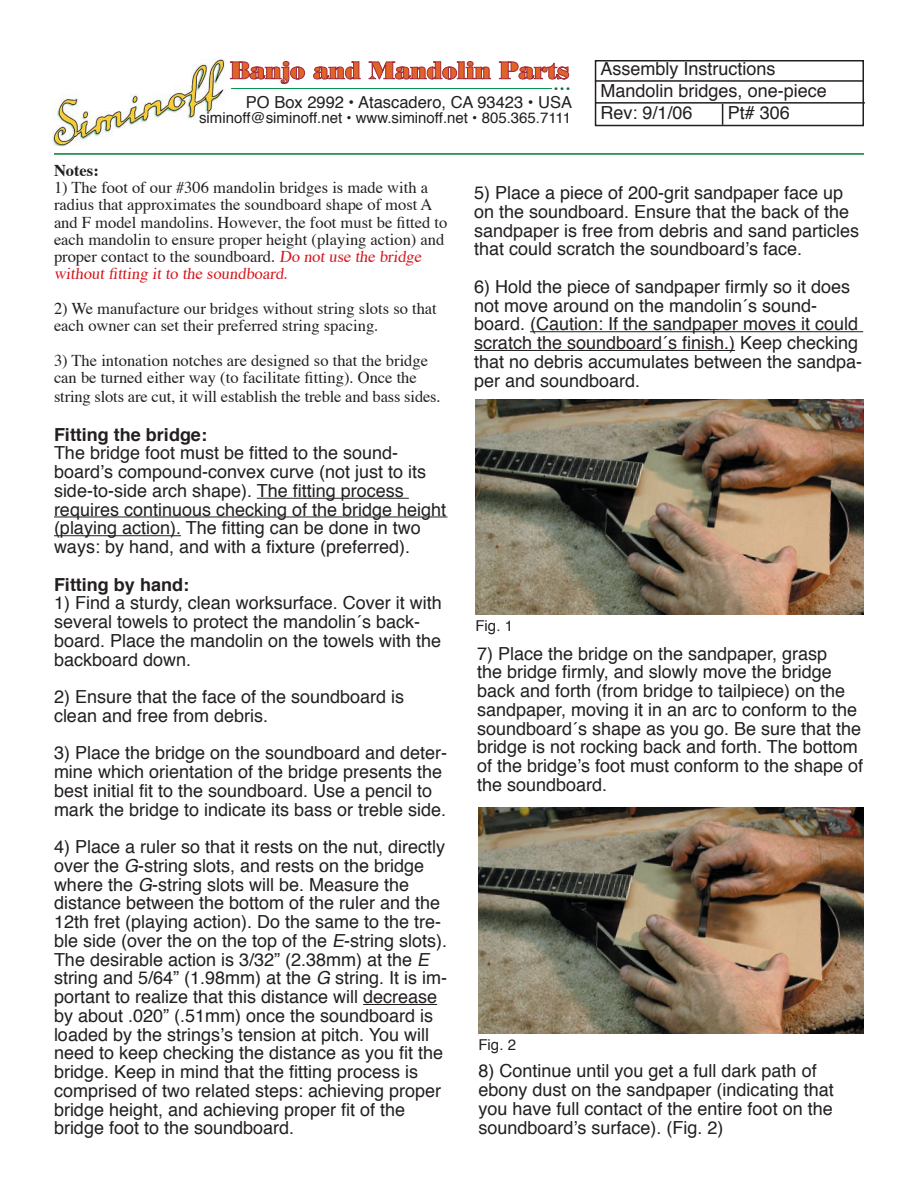
<style>
.page{position:relative;width:918px;height:1188px;background:#fff}
.page>*{position:absolute;margin:0;border:0;box-sizing:border-box;transform-origin:0 0}
.t1{font:24px "Palatino";color:#016e45}
.t2{font:18px/18.8px "Helvetica";color:#231f20}
.t3{font:700 18px "Helvetica";color:#231f20}
.t4{font:16.5px/17.2px "Times";color:#231f20}
.t5{font:16.5px "Helvetica";color:#231f20}
.t6{font:700 16.5px "Times";color:#231f20}
.t7{font:15px "Helvetica";color:#231f20}
.s1{color:#d5171f}
.s2{font-style:italic}
</style>
<div class="page">
<img style="left:52px;top:59px;width:178px;height:88px">
<hr style="left:231px;top:88px;width:321px;height:1px;background:#03914e">
<div style="left:595px;top:60px;width:269px;height:66px;border:2px solid #231f20"></div>
<svg style="left:230px;top:61px;width:340px;height:23px"></svg>
<hr style="left:595px;top:80px;width:269px;height:2px;background:#231f20">
<hr style="left:596px;top:102px;width:269px;height:2px;background:#231f20">
<hr style="left:54px;top:153px;width:810px;height:2px;background:#007b3a">
<svg style="left:722px;top:104px;width:1px;height:21px"></svg>
<hr style="left:257px;top:498px;width:152px;height:1px;background:#231f20">
<hr style="left:54px;top:517px;width:393px;height:1px;background:#231f20">
<hr style="left:54px;top:535px;width:127px;height:1px;background:#231f20">
<hr style="left:363px;top:1004px;width:74px;height:1px;background:#231f20">
<hr style="left:530px;top:331px;width:333px;height:1px;background:#231f20">
<hr style="left:474px;top:350px;width:261px;height:1px;background:#231f20">
<img style="left:476px;top:399px;width:388px;height:216px">
<img style="left:478px;top:807px;width:386px;height:227px">
<h1 class="t1" style="left:553px;top:62px;width:19px">...</h1>
<p class="t5" style="left:246px;top:88px;width:328px">PO Box 2992 • Atascadero, CA 93423 • USA</p>
<p class="t7" style="left:199px;top:105px;width:374px">siminoff@siminoff.net • www.siminoff.net • 805.365.7111</p>
<p class="t2" style="left:601px;top:58px;width:228px;line-height:21.6px">Assembly Instructions<br>Mandolin bridges, one-piece<br>Rev: 9/1/06</p>
<p class="t2" style="left:728px;top:102px;width:64px">Pt# 306</p>
<p class="t6" style="left:54px;top:159px;width:46px">Notes:</p>
<p class="t4" style="left:54px;top:180px;width:395px">1) The foot of our #306 mandolin bridges is made with a radius that approximates the soundboard shape of most A and F model mandolins. However, the foot must be fitted to each mandolin to ensure proper height (playing action) and proper contact to the soundboard. <span class="s1">Do not use the bridge without fitting it to the soundboard.</span></p>
<p class="t4" style="left:54px;top:301px;width:384px">2) We manufacture our bridges without string slots so that each owner can set their preferred string spacing.</p>
<p class="t4" style="left:54px;top:352px;width:376px">3) The intonation notches are designed so that the bridge can be turned either way (to facilitate fitting). Once the</p>
<p class="t4" style="left:54px;top:389px;width:388px">string slots are cut, it will establish the treble and bass sides.</p>
<p class="t3" style="left:54px;top:418px;width:154px">Fitting the bridge:</p>
<p class="t2" style="left:54px;top:443px;width:394px">The bridge foot must be fitted to the sound&shy;board’s compound-convex curve (not just to its side-to-side arch shape). The fitting process requires continuous checking of the bridge height (playing action). The fitting can be done in two ways: by hand, and with a fixture (preferred).</p>
<p class="t3" style="left:54px;top:568px;width:136px">Fitting by hand:</p>
<p class="t2" style="left:54px;top:593px;width:389px">1) Find a sturdy, clean worksurface. Cover it with several towels to protect the mandolin´s back&shy;board. Place the mandolin on the towels with the backboard down.</p>
<p class="t2" style="left:54px;top:687px;width:352px">2) Ensure that the face of the soundboard is clean and free from debris.</p>
<p class="t2" style="left:54px;top:743px;width:395px">3) Place the bridge on the soundboard and deter&shy;mine which orientation of the bridge presents the best initial fit to the soundboard. Use a pencil to mark the bridge to indicate its bass or treble side.</p>
<p class="t2" style="left:54px;top:837px;width:395px">4) Place a ruler so that it rests on the nut, directly over the <span class="s2">G</span>-string slots, and rests on the bridge where the <span class="s2">G</span>-string slots will be. Measure the distance between the bottom of the ruler and the 12th fret (playing action). Do the same to the tre&shy;ble side (over the on the top of the <span class="s2">E</span>-string slots).<br>The desirable action is 3/32” (2.38mm) at the <span class="s2">E </span>string and 5/64” (1.98mm) at the <span class="s2">G</span> string. It is im&shy;portant to realize that this distance will decrease by about .020” (.51mm) once the soundboard is loaded by the strings’s tension at pitch. You will need to keep checking the distance as you fit the bridge. Keep in mind that the fitting process is comprised of two related steps: achieving proper bridge height, and achieving proper fit of the bridge foot to the soundboard.</p>
<p class="t2" style="left:474px;top:183px;width:387px">5) Place a piece of 200-grit sandpaper face up on the soundboard. Ensure that the back of the sandpaper is free from debris and sand particles that could scratch the soundboard’s face.</p>
<p class="t2" style="left:474px;top:277px;width:390px">6) Hold the piece of sandpaper firmly so it does not move around on the mandolin´s sound&shy;board. (Caution: If the sandpaper moves it could scratch the soundboard´s finish.) Keep checking that no debris accumulates between the sandpa&shy;per and soundboard.</p>
<p class="t7" style="left:476px;top:613px;width:39px">Fig. 1</p>
<p class="t2" style="left:477px;top:643px;width:388px">7) Place the bridge on the sandpaper, grasp<br>the bridge firmly, and slowly move the bridge back and forth (from bridge to tailpiece) on the sandpaper, moving it in an arc to conform to the soundboard´s shape as you go. Be sure that the bridge is not rocking back and forth. The bottom of the bridge’s foot must conform to the shape of the soundboard.</p>
<p class="t7" style="left:478px;top:1031px;width:39px">Fig. 2</p>
<p class="t2" style="left:478px;top:1061px;width:357px">8) Continue until you get a full dark path of ebony dust on the sandpaper (indicating that you have full contact of the entire foot on the soundboard’s surface). (Fig. 2)</p>
</div>
